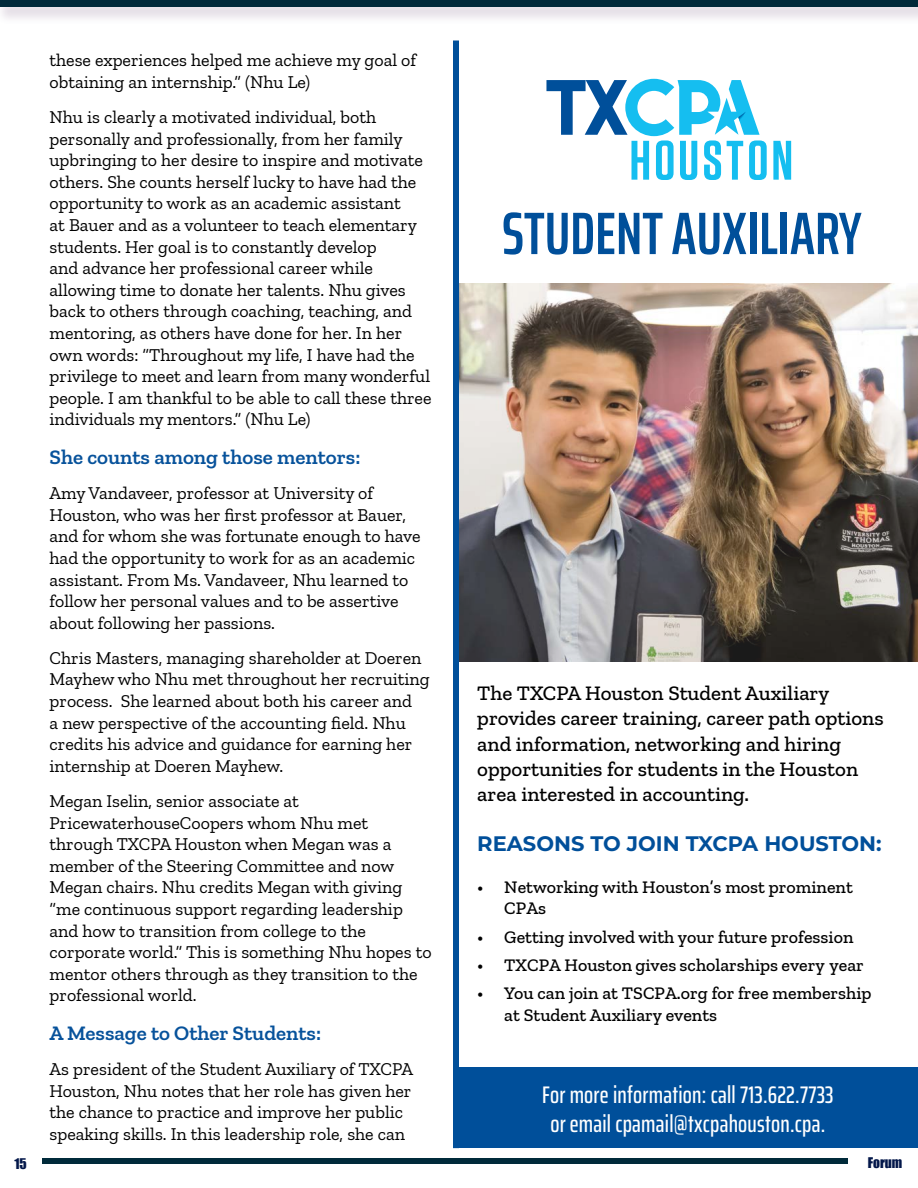
<style>
.page{position:relative;width:918px;height:1188px;background:#fff}
.page>*{position:absolute;margin:0;border:0;box-sizing:border-box;transform-origin:0 0}
.t1{font:600 extra-condensed 60px "Saira";color:#004f9a}
.t2{font:500 extra-condensed 24px/28.8px "Saira";letter-spacing:.01em;color:#fff;text-align:center}
.t3{font:500 21px/25.2px "Zilla Slab";color:#000}
.t4{font:600 21px "Zilla Slab";color:#07529b}
.t5{font:700 21px "Montserrat";color:#004f9a}
.t6{font:18px/21.6px "Zilla Slab";color:#000}
.t7{font:500 18px/21.6px "Zilla Slab";color:#000}
.t8{font:13.5px "Impact";color:#03174a}
</style>
<div class="page">
<div style="left:43px;top:1158px;width:805px;height:5px;background:#002a3a"></div>
<div style="left:0;top:0;width:918px;height:25px;background:#795981;opacity:.19"></div>
<div style="left:0;top:0;width:918px;height:6px;background:#002a3a"></div>
<img style="left:459px;top:284px;width:459px;height:378px">
<div style="left:456px;top:1067px;width:462px;height:81px;background:#004f9a"></div>
<div style="left:453px;top:40px;width:6px;height:1108px;background:#004f9a"></div>
<svg style="left:546px;top:79px;width:245px;height:101px"></svg>
<p class="t6" style="left:50px;top:50px;width:368px">these experiences helped me achieve my goal of obtaining an internship.” (Nhu Le)</p>
<p class="t6" style="left:50px;top:106px;width:384px">Nhu is clearly a motivated individual, both personally and professionally, from her family upbringing to her desire to inspire and motivate others. She counts herself lucky to have had the opportunity to work as an academic assistant<br>at Bauer and as a volunteer to teach elementary students. Her goal is to constantly develop<br>and advance her professional career while allowing time to donate her talents. Nhu gives back to others through coaching, teaching, and mentoring, as others have done for her. In her own words: “Throughout my life, I have had the privilege to meet and learn from many wonderful people. I am thankful to be able to call these three individuals my mentors.” (Nhu Le)</p>
<p class="t4" style="left:50px;top:445px;width:312px">She counts among those mentors:</p>
<p class="t6" style="left:50px;top:483px;width:372px">Amy Vandaveer, professor at University of Houston, who was her first professor at Bauer, and for whom she was fortunate enough to have had the opportunity to work for as an academic assistant. From Ms. Vandaveer, Nhu learned to follow her personal values and to be assertive about following her passions.</p>
<p class="t6" style="left:50px;top:647px;width:382px">Chris Masters, managing shareholder at Doeren Mayhew who Nhu met throughout her recruiting process. She learned about both his career and<br>a new perspective of the accounting field. Nhu credits his advice and guidance for earning her internship at Doeren Mayhew.</p>
<p class="t6" style="left:50px;top:790px;width:384px">Megan Iselin, senior associate at PricewaterhouseCoopers whom Nhu met through TXCPA Houston when Megan was a member of the Steering Committee and now Megan chairs. Nhu credits Megan with giving “me continuous support regarding leadership and how to transition from college to the corporate world.” This is something Nhu hopes to mentor others through as they transition to the professional world.</p>
<p class="t4" style="left:50px;top:1021px;width:273px">A Message to Other Students:</p>
<p class="t6" style="left:50px;top:1059px;width:365px">As president of the Student Auxiliary of TXCPA Houston, Nhu notes that her role has given her the chance to practice and improve her public speaking skills. In this leadership role, she can</p>
<h1 class="t1" style="left:502px;top:186px;width:361px">STUDENT AUXILIARY</h1>
<p class="t3" style="left:477px;top:681px;width:408px">The TXCPA Houston Student Auxiliary provides career training, career path options and information, networking and hiring opportunities for students in the Houston area interested in accounting.</p>
<p class="t5" style="left:477px;top:829px;width:406px">REASONS TO JOIN TXCPA HOUSTON:</p>
<p class="t7" style="left:504px;top:876px;width:350px;text-indent:-27px">• Networking with Houston’s most prominent<br>CPAs</p>
<p class="t7" style="left:477px;top:926px;width:378px">• Getting involved with your future profession</p>
<p class="t7" style="left:477px;top:954px;width:388px">• TXCPA Houston gives scholarships every year</p>
<p class="t7" style="left:504px;top:983px;width:369px;text-indent:-27px">• You can join at TSCPA.org for free membership at Student Auxiliary events</p>
<h2 class="t2" style="left:542px;top:1079px;width:293px">For more information: call 713.622.7733 or email cpamail@txcpahouston.cpa.</h2>
<p class="t8" style="left:14px;top:1153px;width:14px">15</p>
<p class="t8" style="left:868px;top:1152px;width:36px">Forum</p>
</div>
